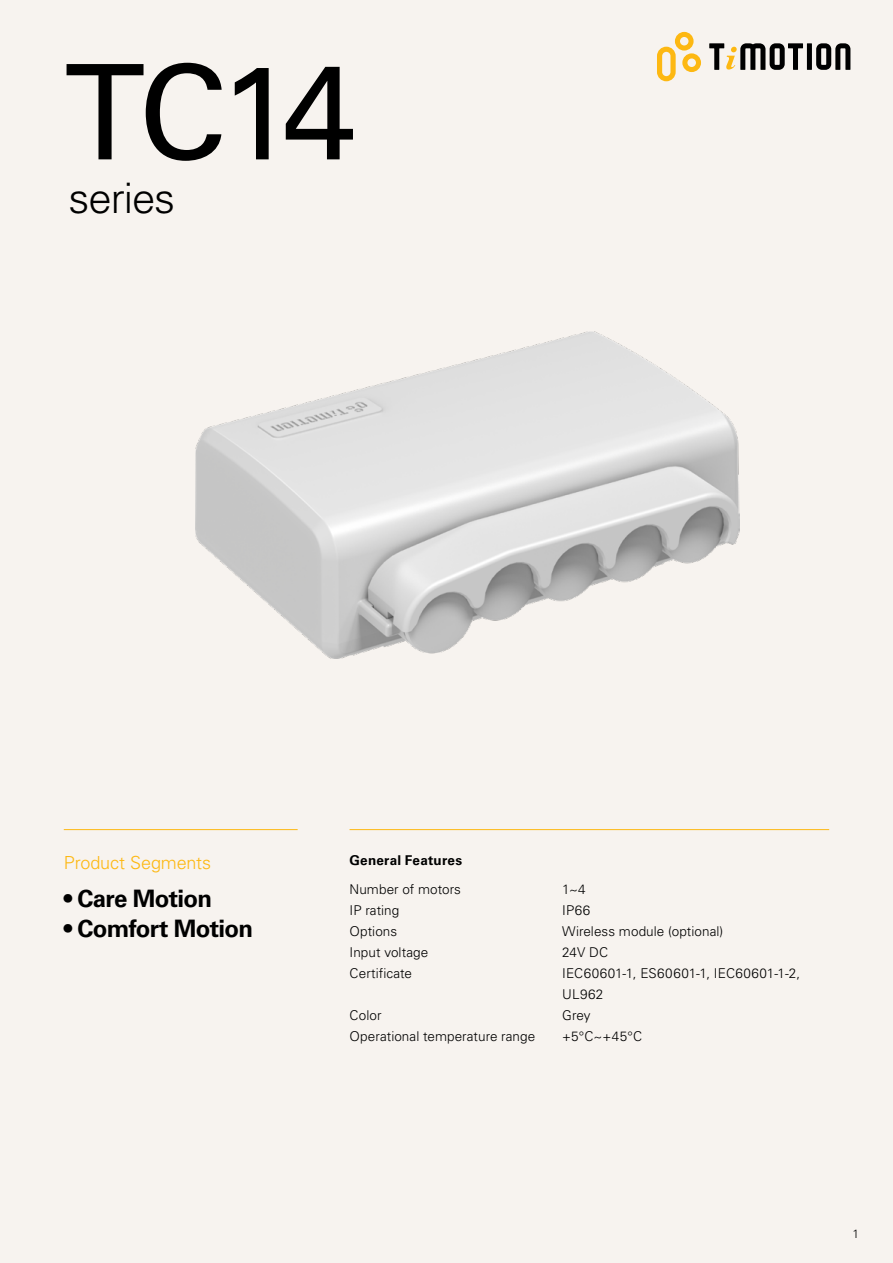
<style>
.page{position:relative;width:893px;height:1263px;background:#f7f3ef}
.page>*{position:absolute;margin:0;border:0;box-sizing:border-box;transform-origin:0 0}
.t1{font:132px "Univers LT Std";color:#000}
.t2{font:300 42px "Univers LT Std";letter-spacing:-.025em;color:#000}
.t3{font:700 24px "Univers LT Std";letter-spacing:-.03em;color:#000}
.t4{font:300 18px "Univers LT Std";letter-spacing:-.005em;color:#fdb812}
.t5{font:300 13.5px "Univers LT Std";letter-spacing:.005em;color:#000}
.t6{font:300 13.5px/21px "Univers LT Std";letter-spacing:.03em;color:#000}
.t7{font:700 13.5px "Univers LT Std";letter-spacing:.015em;color:#000}
.t8{font:300 12px "Univers LT Std";color:#000}
</style>
<div class="page">
<svg style="left:657px;top:32px;width:44px;height:49px"></svg>
<div style="left:807px;top:43px;width:5px;height:27px;background:#000"></div>
<svg style="left:816px;top:43px;width:34px;height:27px"></svg>
<svg style="left:709px;top:43px;width:94px;height:27px"></svg>
<hr style="left:350px;top:829px;width:479px;height:1px;background:#fdb812">
<hr style="left:64px;top:829px;width:234px;height:1px;background:#fdb812">
<img style="left:196px;top:332px;width:543px;height:327px">
<h1 class="t1" style="left:64px;top:34px;width:293px">TC14</h1>
<h2 class="t2" style="left:69px;top:173px;width:108px">series</h2>
<h3 class="t4" style="left:64px;top:851px;width:149px">Product Segments</h3>
<h3 class="t3" style="left:64px;top:884px;width:150px">• Care Motion</h3>
<h3 class="t3" style="left:64px;top:914px;width:191px">• Comfort Motion</h3>
<p class="t7" style="left:350px;top:852px;width:114px">General Features</p>
<p class="t5" style="left:350px;top:881px;width:113px">Number of motors</p>
<p class="t5" style="left:562px;top:881px;width:25px">1~4</p>
<p class="t5" style="left:350px;top:902px;width:51px">IP rating</p>
<p class="t5" style="left:562px;top:902px;width:30px">IP66</p>
<p class="t5" style="left:350px;top:923px;width:49px">Options</p>
<p class="t5" style="left:562px;top:923px;width:163px">Wireless module (optional)</p>
<p class="t5" style="left:350px;top:944px;width:80px">Input voltage</p>
<p class="t5" style="left:562px;top:944px;width:47px">24V DC</p>
<p class="t5" style="left:350px;top:965px;width:64px">Certificate</p>
<p class="t6" style="left:562px;top:963px;width:240px">IEC60601-1, ES60601-1, IEC60601-1-2,<br>UL962</p>
<p class="t5" style="left:350px;top:1007px;width:34px">Color</p>
<p class="t5" style="left:562px;top:1007px;width:30px">Grey</p>
<p class="t5" style="left:350px;top:1028px;width:187px">Operational temperature range</p>
<p class="t5" style="left:562px;top:1028px;width:81px">+5°C~+45°C</p>
<p class="t8" style="left:852px;top:1226px;width:8px">1</p>
</div>
